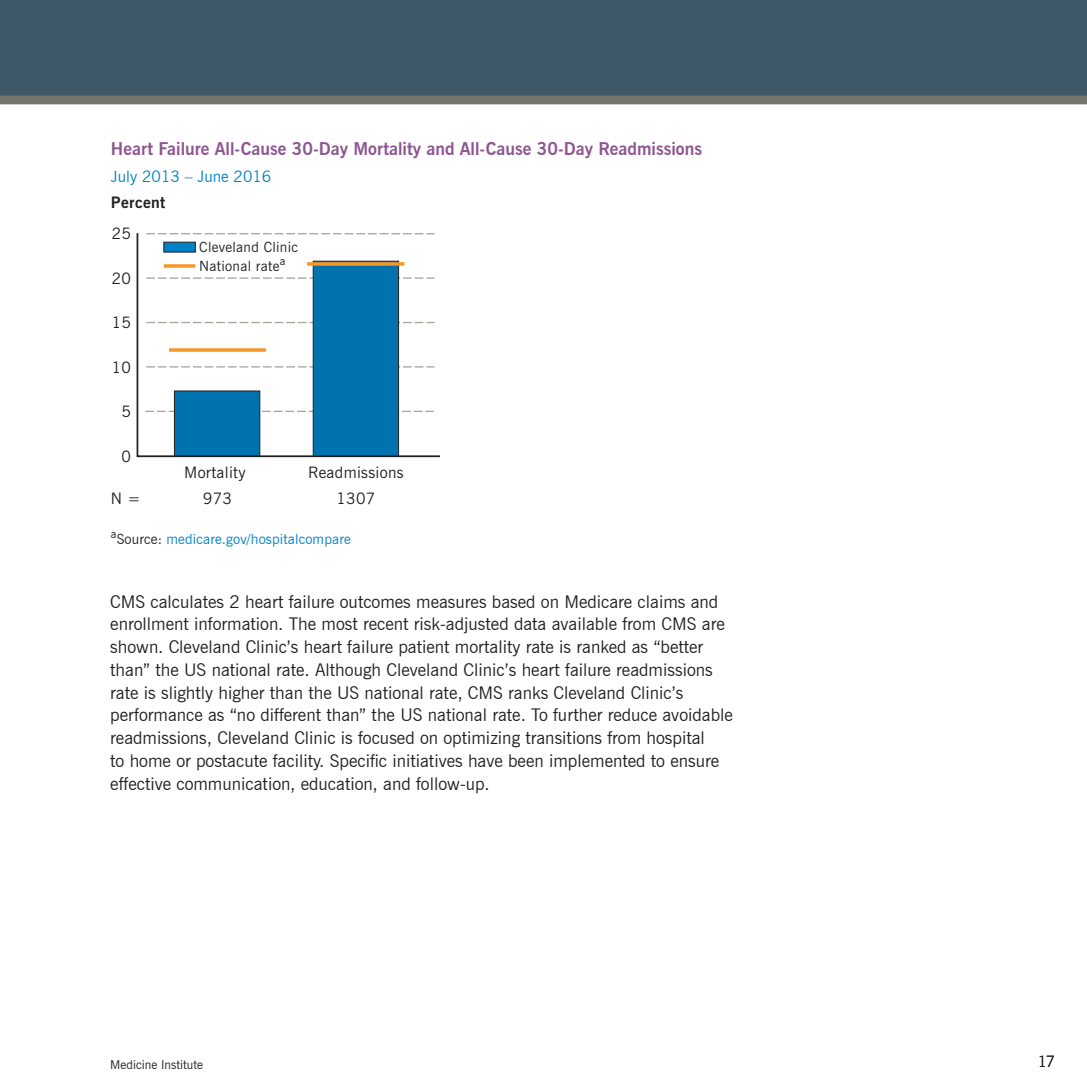
<style>
.page{position:relative;width:1087px;height:1087px;background:#fff}
.page>*{position:absolute;margin:0;border:0;box-sizing:border-box;transform-origin:0 0}
._05-Body_Copy{font:17.5px/22.8px "News Gothic BT";color:#231f20}
._03-Subhead{font:700 17.5px "News Gothic BT";color:#8e5691}
.t1{font:15.75px "News Gothic BT";letter-spacing:.02em;color:#231f20}
._08-Small_Blue_Headl{font:15.75px "News Gothic BT";color:#0082c8}
.t2{font:700 15.75px "News Gothic BT";letter-spacing:.02em;color:#231f20}
.t3{font:300 15.75px "News Gothic BT";color:#231f20}
._06-Source{font:14px "News Gothic BT";letter-spacing:.01em;color:#0082c8}
.t4{font:14px "News Gothic BT";letter-spacing:.02em;color:#231f20}
.t5{font:12.25px "News Gothic BT";color:#231f20}
.s1{color:#231f20}
</style>
<div class="page">
<div style="left:0;top:0;width:1087px;height:98px;background:#405968"></div>
<div style="left:0;top:96px;width:1087px;height:8px;background:#77766c"></div>
<svg style="left:136px;top:233px;width:304px;height:225px"></svg>
<svg style="left:307px;top:262px;width:97px;height:4px"></svg>
<svg style="left:169px;top:348px;width:97px;height:4px"></svg>
<svg style="left:164px;top:264px;width:31px;height:4px"></svg>
<div style="left:163px;top:242px;width:33px;height:10px;background:#0082c8;border:1px solid #231f20"></div>
<p class="_03-Subhead" style="left:111px;top:138px;width:593px">Heart Failure All-Cause 30-Day Mortality and All-Cause 30-Day Readmissions</p>
<p class="_08-Small_Blue_Headl" style="left:111px;top:167px;width:162px">July 2013 – June 2016</p>
<p class="t2" style="left:111px;top:193px;width:56px">Percent</p>
<p class="t1" style="left:112px;top:224px;width:20px">25</p>
<p class="t1" style="left:112px;top:268px;width:20px">20</p>
<p class="t1" style="left:112px;top:313px;width:20px">15</p>
<p class="t1" style="left:112px;top:357px;width:20px">10</p>
<p class="t1" style="left:121px;top:402px;width:11px">5</p>
<p class="t1" style="left:121px;top:447px;width:11px">0</p>
<p class="t4" style="left:199px;top:238px;width:100px">Cleveland Clinic</p>
<p class="t4" style="left:199px;top:257px;width:88px">National rate<sup>a</sup></p>
<p class="t1" style="left:184px;top:463px;width:63px">Mortality</p>
<p class="t1" style="left:308px;top:463px;width:97px">Readmissions</p>
<p class="t1" style="left:111px;top:488px;width:31px">N =</p>
<p class="t1" style="left:203px;top:488px;width:31px">973</p>
<p class="t1" style="left:336px;top:488px;width:40px">1307</p>
<p class="_06-Source" style="left:111px;top:530px;width:241px"><sup>a</sup><span class="s1">Source:</span> medicare.gov/hospitalcompare</p>
<p class="_05-Body_Copy" style="left:110px;top:590px;width:624px">CMS calculates 2 heart failure outcomes measures based on Medicare claims and enrollment information. The most recent risk-adjusted data available from CMS are shown. Cleveland Clinic’s heart failure patient mortality rate is ranked as “better than” the US national rate. Although Cleveland Clinic’s heart failure readmissions rate is slightly higher than the US national rate, CMS ranks Cleveland Clinic’s performance as “no different than” the US national rate. To further reduce avoidable readmissions, Cleveland Clinic is focused on optimizing transitions from hospital<br>to home or postacute facility. Specific initiatives have been implemented to ensure effective communication, education, and follow-up.</p>
<p class="t5" style="left:110px;top:1057px;width:94px">Medicine Institute</p>
<p class="t3" style="left:1037px;top:1051px;width:19px">17</p>
</div>
